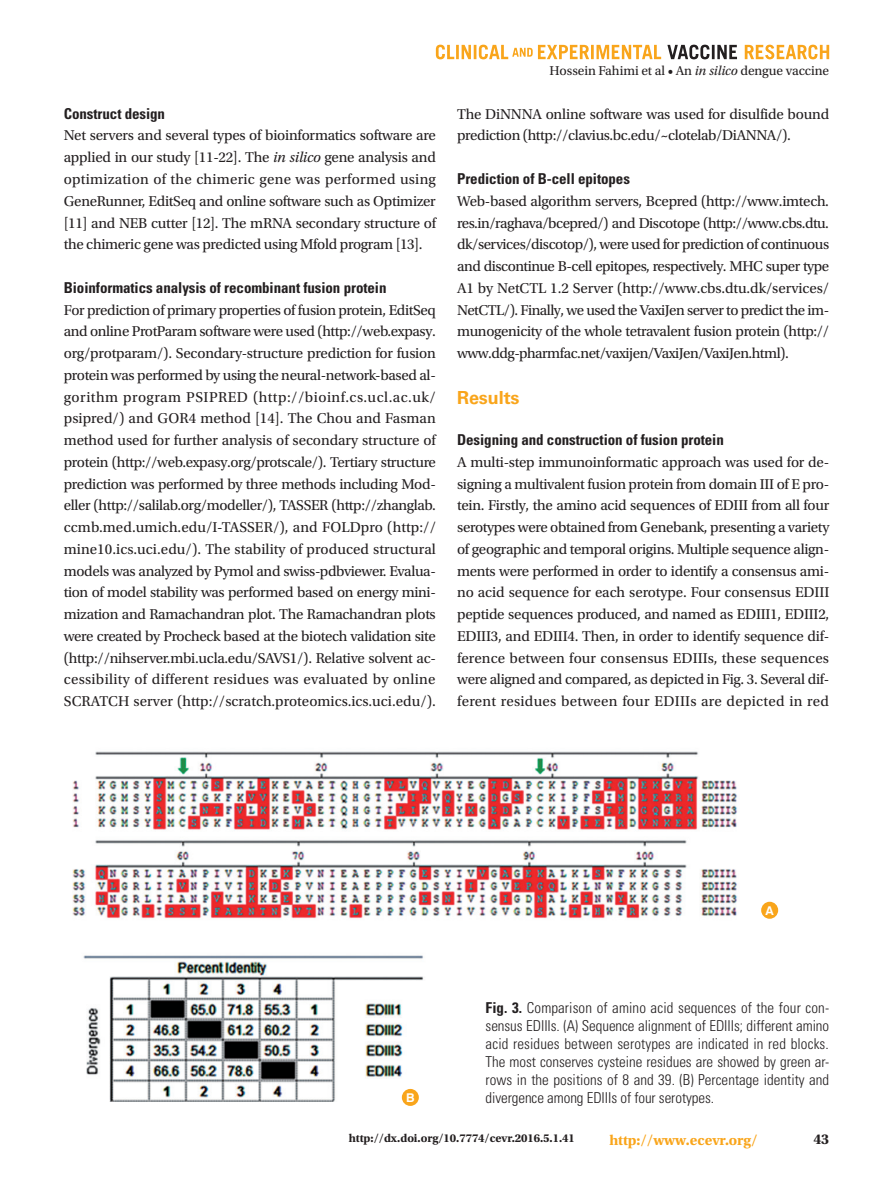
<style>
.page{position:relative;width:893px;height:1191px;background:#fff}
.page>*{position:absolute;margin:0;border:0;box-sizing:border-box;transform-origin:0 0}
.CVER_대제목{font:700 18px "Univers LT Std";letter-spacing:-.005em;color:#f9a51b}
.CVER_본문{font:15px/21.8px "Utopia Std";letter-spacing:-.015em;color:#231f20;text-align:justify}
.CVER_표그림캡션{font:300 condensed 15px/18px "Univers LT Std";color:#231f20;text-align:justify}
.CVER_중제목{font:700 condensed 15px "Univers LT Std";letter-spacing:-.005em;color:#231f20}
.t1{font:700 15px "Utopia Std";letter-spacing:-.005em;color:#f9a51b}
.t2{font:700 15px "Utopia Std";color:#231f20}
.CVER_하시라{font:13.5px "Utopia Std";letter-spacing:-.005em;color:#231f20}
.t3{font:700 12.15px "Swiss 721 BT";color:#fff}
.t4{font:700 12px "Utopia Std";letter-spacing:-.005em;color:#231f20}
.s1{font-style:italic}
.s2{font-weight:700}
</style>
<div class="page">
<svg style="left:745px;top:45px;width:84px;height:14px"></svg>
<svg style="left:667px;top:45px;width:70px;height:14px"></svg>
<svg style="left:436px;top:45px;width:225px;height:14px"></svg>
<img style="left:72px;top:751px;width:665px;height:350px">
<div style="left:402px;top:1089px;width:17px;height:17px;background:#f9a51b;border-radius:50%"></div>
<div style="left:761px;top:901px;width:17px;height:17px;background:#f9a51b;border-radius:50%"></div>
<p class="CVER_중제목" style="left:64px;top:104px;width:103px">Construct design</p>
<p class="CVER_본문" style="left:64px;top:125px;width:374px">Net servers and several types of bioinformatics software are applied in our study [11-22]. The <span class="s1">in silico</span> gene analysis and optimization of the chimeric gene was performed using GeneRunner, EditSeq and online software such as Optimizer [11] and NEB cutter [12]. The mRNA secondary structure of the chimeric gene was predicted using Mfold program [13].</p>
<p class="CVER_중제목" style="left:64px;top:278px;width:324px">Bioinformatics analysis of recombinant fusion protein</p>
<p class="CVER_본문" style="left:64px;top:299px;width:374px">For prediction of primary properties of fusion protein, EditSeq and online ProtParam software were used (http://web.expasy. org/protparam/). Secondary-structure prediction for fusion protein was performed by using the neural-network-based al&shy;gorithm program PSIPRED (http://bioinf.cs.ucl.ac.uk/ psipred/) and GOR4 method [14]. The Chou and Fasman method used for further analysis of secondary structure of protein (http://web.expasy.org/protscale/). Tertiary structure prediction was performed by three methods including Mod&shy;eller (http://salilab.org/modeller/), TASSER (http://zhanglab. ccmb.med.umich.edu/I-TASSER/), and FOLDpro (http:// mine10.ics.uci.edu/). The stability of produced structural models was analyzed by Pymol and swiss-pdbviewer. Evalua&shy;tion of model stability was performed based on energy mini&shy;mization and Ramachandran plot. The Ramachandran plots were created by Procheck based at the biotech validation site (http://nihserver.mbi.ucla.edu/SAVS1/). Relative solvent ac&shy;cessibility of different residues was evaluated by online SCRATCH server (http://scratch.proteomics.ics.uci.edu/).</p>
<p class="CVER_하시라" style="left:550px;top:63px;width:281px">Hossein Fahimi et al • An <span class="s1">in silico</span> dengue vaccine</p>
<p class="CVER_본문" style="left:457px;top:103px;width:374px">The DiNNNA online software was used for disulfide bound prediction (http://clavius.bc.edu/~clotelab/DiANNA/).</p>
<p class="CVER_중제목" style="left:457px;top:169px;width:174px">Prediction of B-cell epitopes</p>
<p class="CVER_본문" style="left:457px;top:190px;width:374px">Web-based algorithm servers, Bcepred (http://www.imtech. res.in/raghava/bcepred/) and Discotope (http://www.cbs.dtu. dk/services/discotop/), were used for prediction of continuous and discontinue B-cell epitopes, respectively. MHC super type A1 by NetCTL 1.2 Server (http://www.cbs.dtu.dk/services/ NetCTL/). Finally, we used the VaxiJen server to predict the im&shy;munogenicity of the whole tetravalent fusion protein (http:// www.ddg-pharmfac.net/vaxijen/VaxiJen/VaxiJen.html).</p>
<p class="CVER_대제목" style="left:457px;top:387px;width:64px">Results</p>
<p class="CVER_중제목" style="left:457px;top:430px;width:268px">Designing and construction of fusion protein</p>
<p class="CVER_본문" style="left:457px;top:451px;width:374px">A multi-step immunoinformatic approach was used for de&shy;signing a multivalent fusion protein from domain III of E pro&shy;tein. Firstly, the amino acid sequences of EDIII from all four serotypes were obtained from Genebank, presenting a variety of geographic and temporal origins. Multiple sequence align&shy;ments were performed in order to identify a consensus ami&shy;no acid sequence for each serotype. Four consensus EDIII peptide sequences produced, and named as EDIII1, EDIII2, EDIII3, and EDIII4. Then, in order to identify sequence dif&shy;ference between four consensus EDIIIs, these sequences were aligned and compared, as depicted in Fig. 3. Several dif&shy;ferent residues between four EDIIIs are depicted in red</p>
<p class="t3" style="left:765px;top:902px;width:10px">A</p>
<p class="CVER_표그림캡션" style="left:486px;top:999px;width:345px"><span class="s2">Fig. 3.</span> Comparison of amino acid sequences of the four con&shy;sensus EDIIIs. (A) Sequence alignment of EDIIIs; different amino acid residues between serotypes are indicated in red blocks.<br>The most conserves cysteine residues are showed by green ar&shy;rows in the positions of 8 and 39. (B) Percentage identity and</p>
<p class="t3" style="left:406px;top:1090px;width:10px">B</p>
<p class="CVER_표그림캡션" style="left:486px;top:1089px;width:230px">divergence among EDIIIs of four serotypes.</p>
<p class="t4" style="left:349px;top:1131px;width:227px">http://dx.doi.org/10.7774/cevr.2016.5.1.41</p>
<p class="t1" style="left:609px;top:1131px;width:150px">http://www.ecevr.org/</p>
<p class="t2" style="left:813px;top:1130px;width:17px">43</p>
</div>
